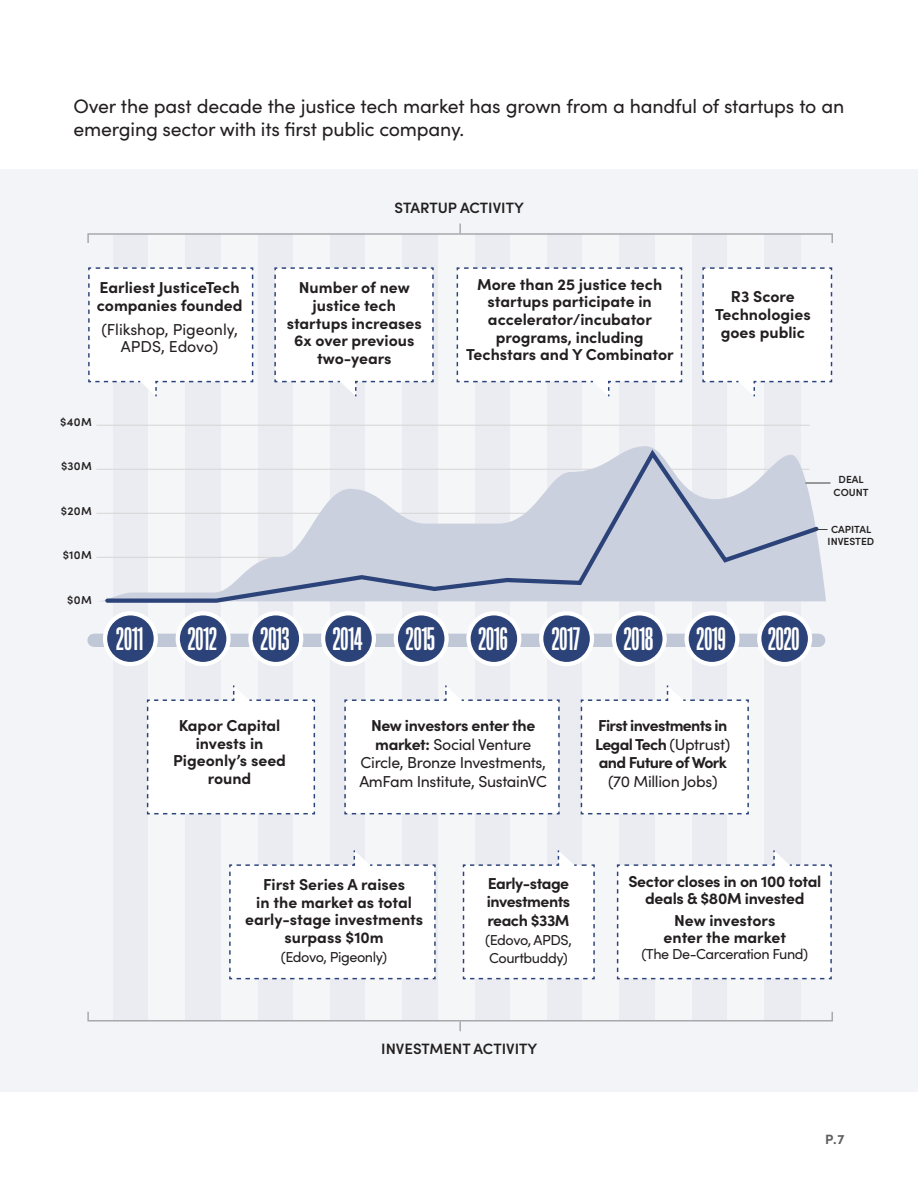
<style>
.page{position:relative;width:918px;height:1188px;background:#fff}
.page>*{position:absolute;margin:0;border:0;box-sizing:border-box;transform-origin:0 0}
.t1{font:28.35px "Titling Gothic FB Skyline Standard";color:#fff}
.t2{font:19.5px/22.5px "Sofia Pro";letter-spacing:-.01em;color:#231f20}
.t3{font:700 15.9px/17.7px "Sofia Pro";color:#231f20;text-align:center}
.t4{font:15.9px/18.8px "Sofia Pro";letter-spacing:-.02em;color:#231f20;text-align:center}
.t5{font:700 15.9px/18.8px "Sofia Pro";letter-spacing:-.04em;color:#231f20;text-align:center}
.t6{font:700 15.9px/16.5px "Sofia Pro";letter-spacing:-.02em;color:#231f20;text-align:center}
.t7{font:700 15.9px/18.8px "Sofia Pro";letter-spacing:-.03em;color:#231f20}
.t8{font:15.9px "Sofia Pro";color:#231f20}
.t9{font:600 15px "Sofia Pro";color:#231f20}
.t10{font:14.4px/18.8px "Sofia Pro";letter-spacing:-.03em;color:#231f20}
.t11{font:700 13.5px "Sofia Pro";color:#606060}
.t12{font:600 11.55px "Sofia Pro";letter-spacing:.02em;color:#231f20}
.t13{font:600 10.35px/12.5px "Sofia Pro";color:#231f20;text-align:center}
.s1{font-weight:700}
.s2{font-weight:400}
</style>
<div class="page">
<div style="left:0;top:170px;width:918px;height:922px;background:#f2f4f7"></div>
<div style="left:113px;top:234px;width:37px;height:786px;background:#eaecf1"></div>
<div style="left:330px;top:234px;width:37px;height:786px;background:#eaecf1"></div>
<div style="left:547px;top:234px;width:37px;height:786px;background:#eaecf1"></div>
<div style="left:185px;top:234px;width:37px;height:786px;background:#eaecf1"></div>
<div style="left:402px;top:234px;width:37px;height:786px;background:#eaecf1"></div>
<div style="left:619px;top:234px;width:37px;height:786px;background:#eaecf1"></div>
<div style="left:258px;top:234px;width:37px;height:786px;background:#eaecf1"></div>
<div style="left:475px;top:234px;width:36px;height:786px;background:#eaecf1"></div>
<div style="left:691px;top:234px;width:37px;height:786px;background:#eaecf1"></div>
<div style="left:764px;top:234px;width:37px;height:786px;background:#eaecf1"></div>
<div style="left:293px;top:234px;width:37px;height:786px;background:#f5f6f8"></div>
<div style="left:510px;top:234px;width:37px;height:786px;background:#f5f6f8"></div>
<div style="left:149px;top:234px;width:36px;height:786px;background:#f5f6f8"></div>
<div style="left:365px;top:234px;width:37px;height:786px;background:#f5f6f8"></div>
<div style="left:582px;top:234px;width:37px;height:786px;background:#f5f6f8"></div>
<div style="left:221px;top:234px;width:37px;height:786px;background:#f5f6f8"></div>
<div style="left:438px;top:234px;width:37px;height:786px;background:#f5f6f8"></div>
<div style="left:655px;top:234px;width:37px;height:786px;background:#f5f6f8"></div>
<div style="left:727px;top:234px;width:37px;height:786px;background:#f5f6f8"></div>
<svg style="left:88px;top:267px;width:166px;height:131px"></svg>
<svg style="left:146px;top:684px;width:170px;height:131px"></svg>
<svg style="left:229px;top:850px;width:207px;height:130px"></svg>
<svg style="left:462px;top:850px;width:133px;height:130px"></svg>
<svg style="left:616px;top:850px;width:216px;height:130px"></svg>
<svg style="left:580px;top:685px;width:169px;height:130px"></svg>
<svg style="left:344px;top:685px;width:216px;height:130px"></svg>
<svg style="left:274px;top:267px;width:160px;height:130px"></svg>
<svg style="left:702px;top:267px;width:131px;height:130px"></svg>
<svg style="left:456px;top:267px;width:227px;height:130px"></svg>
<hr style="left:96px;top:425px;width:714px;height:1px;background:#d7d7d7">
<div style="left:94px;top:634px;width:725px;height:13px;background:#c0c7d7"></div>
<div style="left:759px;top:613px;width:51px;height:51px;background:#2c4379;border-radius:50%"></div>
<div style="left:757px;top:611px;width:55px;height:55px;border:4px solid #fff;border-radius:50%"></div>
<div style="left:469px;top:613px;width:50px;height:51px;background:#2c4379;border-radius:50%"></div>
<div style="left:466px;top:611px;width:55px;height:55px;border:4px solid #fff;border-radius:50%"></div>
<div style="left:614px;top:613px;width:51px;height:51px;background:#2c4379;border-radius:50%"></div>
<div style="left:612px;top:611px;width:55px;height:55px;border:4px solid #fff;border-radius:50%"></div>
<div style="left:323px;top:613px;width:51px;height:51px;background:#2c4379;border-radius:50%"></div>
<div style="left:321px;top:611px;width:55px;height:55px;border:4px solid #fff;border-radius:50%"></div>
<div style="left:105px;top:613px;width:51px;height:51px;background:#2c4379;border-radius:50%"></div>
<div style="left:103px;top:611px;width:55px;height:55px;border:4px solid #fff;border-radius:50%"></div>
<div style="left:687px;top:613px;width:50px;height:51px;background:#2c4379;border-radius:50%"></div>
<div style="left:684px;top:611px;width:55px;height:55px;border:4px solid #fff;border-radius:50%"></div>
<div style="left:396px;top:613px;width:51px;height:51px;background:#2c4379;border-radius:50%"></div>
<div style="left:394px;top:611px;width:55px;height:55px;border:4px solid #fff;border-radius:50%"></div>
<div style="left:178px;top:613px;width:51px;height:51px;background:#2c4379;border-radius:50%"></div>
<div style="left:176px;top:611px;width:55px;height:55px;border:4px solid #fff;border-radius:50%"></div>
<div style="left:541px;top:613px;width:51px;height:51px;background:#2c4379;border-radius:50%"></div>
<div style="left:539px;top:611px;width:55px;height:55px;border:4px solid #fff;border-radius:50%"></div>
<div style="left:250px;top:613px;width:51px;height:51px;background:#2c4379;border-radius:50%"></div>
<div style="left:248px;top:611px;width:55px;height:55px;border:4px solid #fff;border-radius:50%"></div>
<svg style="left:103px;top:446px;width:719px;height:159px"></svg>
<svg style="left:805px;top:483px;width:25px;height:1px"></svg>
<svg style="left:814px;top:529px;width:14px;height:1px"></svg>
<svg style="left:87px;top:224px;width:746px;height:21px"></svg>
<svg style="left:87px;top:1010px;width:746px;height:21px"></svg>
<p class="t2" style="left:74px;top:94px;width:772px">Over the past decade the justice tech market has grown from a handful of startups to an emerging sector with its first public company.</p>
<p class="t9" style="left:395px;top:196px;width:131px">STARTUP ACTIVITY</p>
<p class="t3" style="left:97px;top:278px;width:147px;text-align:left">Earliest JusticeTech companies founded</p>
<p class="t8" style="left:101px;top:318px;width:138px">(Flikshop, Pigeonly,</p>
<p class="t8" style="left:121px;top:335px;width:99px">APDS, Edovo)</p>
<p class="t3" style="left:287px;top:278px;width:137px">Number of new justice tech startups increases<br>6x over previous two-years</p>
<p class="t3" style="left:466px;top:274px;width:209px">More than 25 justice tech startups participate in accelerator/incubator programs, including<br>Techstars and Y Combinator</p>
<p class="t3" style="left:715px;top:287px;width:97px">R3 Score<br>Technologies goes public</p>
<p class="t12" style="left:60px;top:413px;width:33px">$40M</p>
<p class="t12" style="left:61px;top:457px;width:32px">$30M</p>
<p class="t12" style="left:61px;top:502px;width:32px">$20M</p>
<p class="t12" style="left:63px;top:546px;width:31px">$10M</p>
<p class="t12" style="left:67px;top:591px;width:26px">$0M</p>
<p class="t1" style="left:116px;top:623px;width:28px">2011</p>
<p class="t1" style="left:188px;top:623px;width:31px">2012</p>
<p class="t1" style="left:261px;top:623px;width:30px">2013</p>
<p class="t1" style="left:333px;top:623px;width:31px">2014</p>
<p class="t1" style="left:406px;top:623px;width:30px">2015</p>
<p class="t1" style="left:478px;top:623px;width:31px">2016</p>
<p class="t1" style="left:552px;top:623px;width:30px">2017</p>
<p class="t1" style="left:624px;top:623px;width:31px">2018</p>
<p class="t1" style="left:697px;top:623px;width:31px">2019</p>
<p class="t1" style="left:768px;top:623px;width:33px">2020</p>
<p class="t13" style="left:839px;top:473px;width:27px">DEAL</p>
<p class="t13" style="left:834px;top:485px;width:37px">COUNT</p>
<p class="t13" style="left:828px;top:522px;width:48px">CAPITAL<br>INVESTED</p>
<p class="t3" style="left:173px;top:715px;width:114px">Kapor Capital invests in<br>Pigeonly’s seed round</p>
<p class="t4" style="left:359px;top:715px;width:189px"><span class="s1">New investors enter the market:</span> Social Venture<br>Circle, Bronze Investments,<br>AmFam Institute, SustainVC</p>
<p class="t5" style="left:595px;top:715px;width:137px">First investments in<br>Legal Tech <span class="s2">(Uptrust) </span>and Future of Work <span class="s2">(70 Million Jobs)</span></p>
<p class="t3" style="left:245px;top:874px;width:180px">First Series A raises<br>in the market as total early-stage investments surpass $10m</p>
<p class="t10" style="left:281px;top:947px;width:108px">(Edovo, Pigeonly)</p>
<p class="t7" style="left:487px;top:872px;width:85px">Early-stage investments</p>
<p class="t7" style="left:487px;top:910px;width:84px">reach $33M</p>
<p class="t10" style="left:485px;top:930px;width:88px">(Edovo, APDS,<br>Courtbuddy)</p>
<p class="t9" style="left:381px;top:1037px;width:158px">INVESTMENT ACTIVITY</p>
<p class="t6" style="left:628px;top:872px;width:194px">Sector closes in on 100 total deals &amp; $80M invested</p>
<p class="t3" style="left:674px;top:911px;width:103px">New investors</p>
<p class="t3" style="left:664px;top:927px;width:124px">enter the market</p>
<p class="t10" style="left:641px;top:944px;width:168px">(The De-Carceration Fund)</p>
<p class="t11" style="left:825px;top:1129px;width:21px">P.7</p>
</div>
